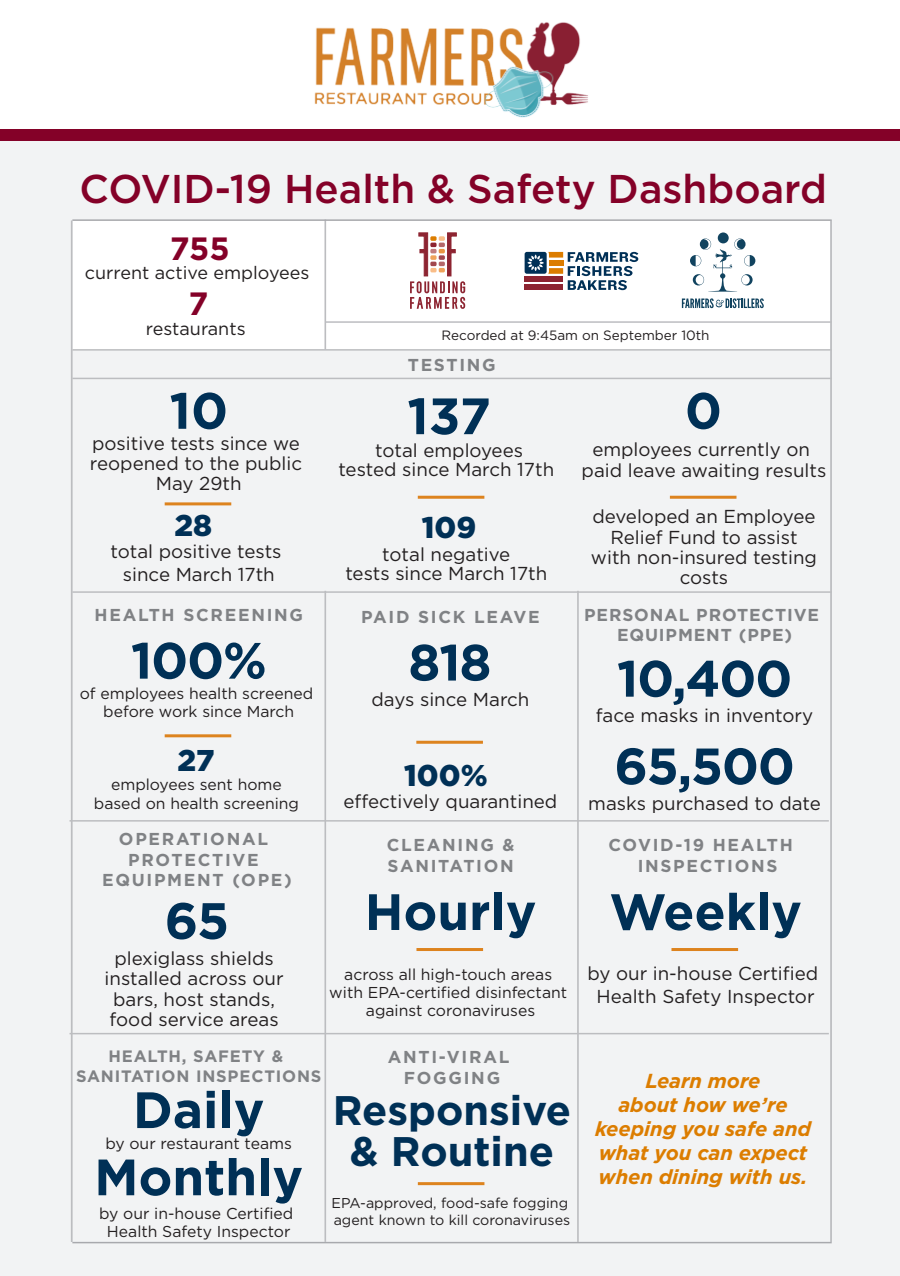
<style>
.page{position:relative;width:900px;height:1276px;background:#fff}
.page>*{position:absolute;margin:0;border:0;box-sizing:border-box;transform-origin:0 0}
.t1{font:700 51px "Gotham";color:#003056}
.t2{font:700 41.25px/41.2px "Gotham";color:#003056;text-align:center}
.t3{font:500 40.12px "Gotham";color:#840128}
.t4{font:700 32.17px "Gotham";color:#840128}
.t5{font:900 30px "Gotham";color:#003056}
.t6{font:italic 700 20.25px/24px "Gotham";letter-spacing:-.005em;color:#dc7d00;text-align:center}
.t7{font:18.75px/20.2px "Gotham";color:#231f20;text-align:center}
.t8{font:18px "Gotham";color:#231f20}
.t9{font:700 17.25px/20.7px "Gotham";letter-spacing:.1em;color:#808285}
.t10{font:700 17.25px/20.7px "Gotham";letter-spacing:.05em;color:#808285;text-align:center}
.t11{font:700 16.5px/19.8px "Gotham";letter-spacing:.05em;color:#808285;text-align:center}
.t12{font:15.75px/18px "Gotham";color:#231f20;text-align:center}
.t13{font:14.25px/16.5px "Gotham";color:#231f20}
.t14{font:13.5px "Gotham";color:#231f20}
</style>
<div class="page">
<div style="left:0;top:129px;width:900px;height:1146px;background:#f2f3f4"></div>
<div style="left:0;top:129px;width:900px;height:11px;background:#840128"></div>
<img style="left:222px;top:22px;width:460px;height:119px">
<hr style="left:72px;top:1241px;width:760px;height:2px;background:#a8a9ad">
<hr style="left:72px;top:377px;width:760px;height:2px;background:#bcbdc0">
<hr style="left:72px;top:591px;width:760px;height:2px;background:#bcbdc0">
<hr style="left:70px;top:820px;width:759px;height:1px;background:#bcbdc0">
<hr style="left:70px;top:1032px;width:759px;height:2px;background:#bcbdc0">
<hr style="left:325px;top:591px;width:1px;height:650px;background:#bcbdc0">
<hr style="left:577px;top:591px;width:2px;height:650px;background:#bcbdc0">
<hr style="left:165px;top:502px;width:66px;height:3px;background:#dd831e">
<hr style="left:165px;top:734px;width:66px;height:3px;background:#dd831e">
<hr style="left:416px;top:948px;width:67px;height:3px;background:#dd831e">
<hr style="left:671px;top:948px;width:67px;height:3px;background:#dd831e">
<hr style="left:418px;top:1182px;width:66px;height:3px;background:#dd831e">
<hr style="left:418px;top:495px;width:66px;height:3px;background:#dd831e">
<hr style="left:670px;top:495px;width:67px;height:3px;background:#dd831e">
<hr style="left:416px;top:740px;width:67px;height:3px;background:#dd831e">
<div style="left:71px;top:221px;width:759px;height:128px;background:#fff"></div>
<hr style="left:325px;top:321px;width:507px;height:2px;background:#bcbdc0">
<hr style="left:325px;top:219px;width:1px;height:130px;background:#bcbdc0">
<svg style="left:525px;top:252px;width:113px;height:38px"></svg>
<svg style="left:682px;top:298px;width:82px;height:10px"></svg>
<div style="left:718px;top:232px;width:11px;height:11px;background:#11435f;border-radius:50%"></div>
<svg style="left:690px;top:238px;width:65px;height:53px"></svg>
<svg style="left:410px;top:233px;width:55px;height:76px"></svg>
<hr style="left:72px;top:349px;width:760px;height:1px;background:#bcbdc0">
<hr style="left:71px;top:220px;width:2px;height:1021px;background:#bcbdc0">
<hr style="left:830px;top:220px;width:2px;height:1021px;background:#bcbdc0">
<hr style="left:72px;top:219px;width:760px;height:2px;background:#a8a9ad">
<h3 class="t3" style="left:80px;top:163px;width:749px">COVID-19 Health &amp; Safety Dashboard</h3>
<h3 class="t4" style="left:170px;top:227px;width:61px">755</h3>
<p class="t8" style="left:85px;top:263px;width:226px">current active employees</p>
<h3 class="t4" style="left:189px;top:282px;width:21px">7</h3>
<p class="t8" style="left:146px;top:318px;width:101px">restaurants</p>
<h1 class="t1" style="left:169px;top:377px;width:60px">10</h1>
<p class="t7" style="left:90px;top:432px;width:214px">positive tests since we reopened to the public<br>May 29th</p>
<h3 class="t5" style="left:174px;top:504px;width:39px">28</h3>
<p class="t7" style="left:110px;top:540px;width:173px;line-height:22.5px">total positive tests since March 17th</p>
<p class="t9" style="left:95px;top:604px;width:210px">HEALTH SCREENING</p>
<h1 class="t1" style="left:131px;top:626px;width:138px">100%</h1>
<p class="t12" style="left:80px;top:683px;width:235px;line-height:18.8px">of employees health screened before work since March</p>
<h3 class="t5" style="left:178px;top:739px;width:38px">27</h3>
<p class="t12" style="left:94px;top:774px;width:207px;line-height:18.9px">employees sent home based on health screening</p>
<p class="t9" style="left:102px;top:828px;width:191px;text-align:center">OPERATIONAL<br>PROTECTIVE<br>EQUIPMENT (OPE)</p>
<h1 class="t1" style="left:165px;top:887px;width:66px">65</h1>
<p class="t7" style="left:105px;top:947px;width:181px">plexiglass shields installed across our bars, host stands, food service areas</p>
<p class="t14" style="left:442px;top:328px;width:269px">Recorded at 9:45am on September 10th</p>
<p class="t9" style="left:408px;top:354px;width:89px">TESTING</p>
<h1 class="t1" style="left:407px;top:382px;width:85px">137</h1>
<p class="t7" style="left:338px;top:440px;width:217px;line-height:19.5px">total employees<br>tested since March 17th</p>
<h3 class="t5" style="left:422px;top:507px;width:56px">109</h3>
<p class="t7" style="left:345px;top:544px;width:203px;line-height:19.5px">total negative<br>tests since March 17th</p>
<p class="t9" style="left:361px;top:606px;width:180px">PAID SICK LEAVE</p>
<h1 class="t1" style="left:408px;top:628px;width:85px">818</h1>
<p class="t7" style="left:372px;top:689px;width:159px">days since March</p>
<h3 class="t5" style="left:404px;top:754px;width:85px">100%</h3>
<p class="t7" style="left:344px;top:791px;width:215px">effectively quarantined</p>
<h1 class="t1" style="left:685px;top:377px;width:39px">0</h1>
<p class="t7" style="left:582px;top:438px;width:246px;line-height:21px">employees currently on paid leave awaiting results</p>
<p class="t7" style="left:591px;top:506px;width:228px">developed an Employee<br>Relief Fund to assist with non-insured testing costs</p>
<p class="t10" style="left:584px;top:604px;width:236px">PERSONAL PROTECTIVE<br>EQUIPMENT (PPE)</p>
<h1 class="t1" style="left:617px;top:644px;width:177px">10,400</h1>
<p class="t7" style="left:596px;top:705px;width:219px">face masks in inventory</p>
<h1 class="t1" style="left:614px;top:732px;width:182px">65,500</h1>
<p class="t7" style="left:588px;top:792px;width:234px">masks purchased to date</p>
<p class="t9" style="left:387px;top:834px;width:129px">CLEANING &amp;<br>SANITATION</p>
<p class="t9" style="left:638px;top:834px;width:157px;text-indent:-29px">COVID-19 HEALTH<br>INSPECTIONS</p>
<h1 class="t1" style="left:365px;top:878px;width:173px">Hourly</h1>
<p class="t12" style="left:329px;top:965px;width:239px">across all high-touch areas with EPA-certified disinfectant against coronaviruses</p>
<h1 class="t1" style="left:609px;top:878px;width:194px">Weekly</h1>
<p class="t7" style="left:587px;top:962px;width:232px;line-height:22.5px">by our in-house Certified<br>Health Safety Inspector</p>
<p class="t11" style="left:76px;top:1046px;width:247px">HEALTH, SAFETY &amp;<br>SANITATION INSPECTIONS</p>
<h1 class="t1" style="left:133px;top:1076px;width:133px">Daily</h1>
<p class="t12" style="left:105px;top:1134px;width:188px">by our restaurant teams</p>
<h1 class="t1" style="left:94px;top:1143px;width:210px">Monthly</h1>
<p class="t12" style="left:99px;top:1203px;width:196px">by our in-house Certified<br>Health Safety Inspector</p>
<p class="t9" style="left:388px;top:1046px;width:123px;text-align:center">ANTI-VIRAL<br>FOGGING</p>
<h2 class="t2" style="left:333px;top:1089px;width:240px">Responsive &amp; Routine</h2>
<p class="t13" style="left:331px;top:1194px;width:240px">EPA-approved, food-safe fogging agent known to kill coronaviruses</p>
<p class="t6" style="left:595px;top:1068px;width:218px">Learn more<br>about how we’re keeping you safe and what you can expect when dining with us.</p>
</div>
